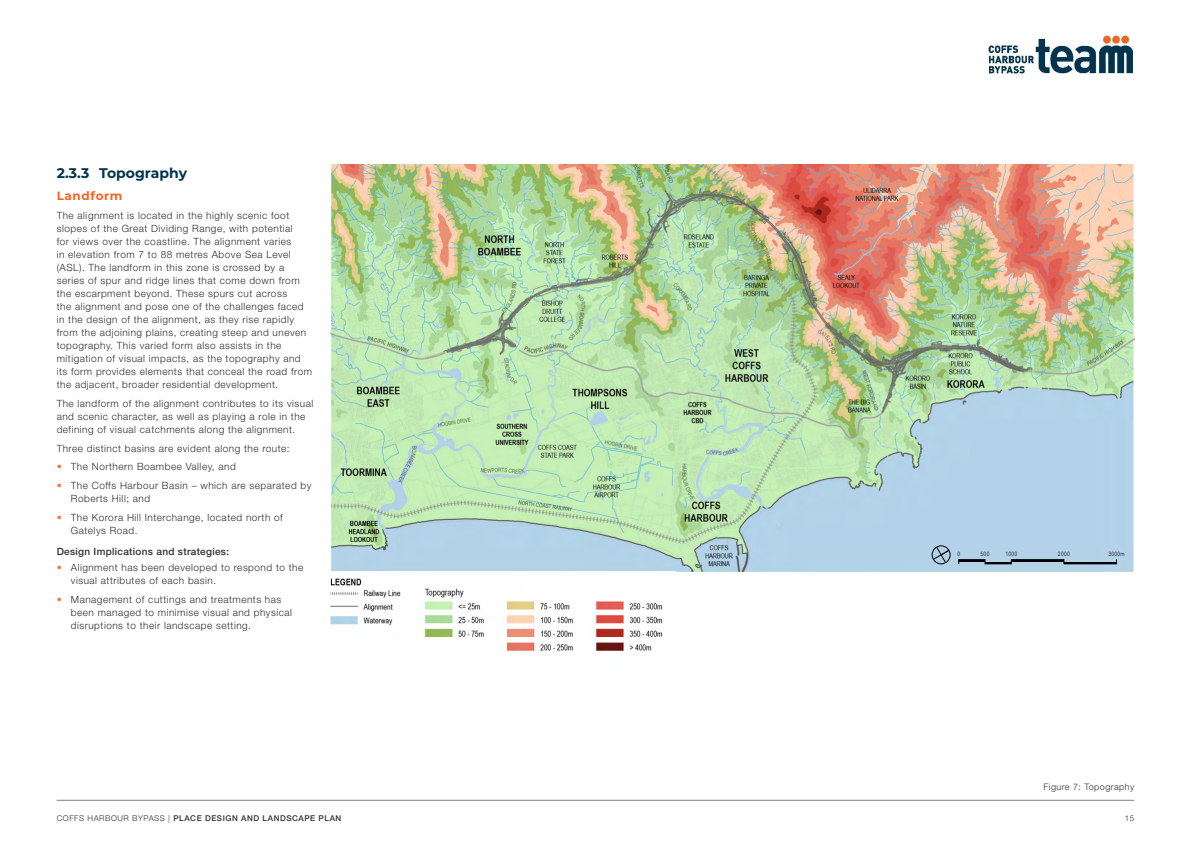
<style>
.page{position:relative;width:1191px;height:842px;background:#fff}
.page>*{position:absolute;margin:0;border:0;box-sizing:border-box;transform-origin:0 0}
.CM__Hdg2{font:700 14px "Montserrat";color:#01344f}
.CM__Hdg3{font:700 12px "Montserrat";letter-spacing:.05em;color:#f66222}
.CM__Body_Text{font:300 10px/13px "Helvetica Neue LT Std";letter-spacing:.05em;color:#2e2e2e}
.CM__Body_Text_Bold{font:500 10px "Helvetica Neue LT Std";letter-spacing:.03em;color:#2e2e2e}
.t1{font:300 9px "Helvetica Neue LT Std";letter-spacing:.05em;color:#2e2e2e}
.t2{font:500 8px "Helvetica Neue LT Std";letter-spacing:.07em;color:#2e2e2e}
.t3{font:300 8px "Helvetica Neue LT Std";color:#2e2e2e}
.CM__Body_Text-2{font:6px "Arial Narrow";letter-spacing:.05em;color:#2e2e2e}
.s1{color:#f77238}
.s2{font-weight:300}
</style>
<div class="page">
<hr style="left:57px;top:800px;width:1077px;height:1px;background:#808080">
<img style="left:988px;top:35px;width:146px;height:40px">
<img style="left:330px;top:164px;width:804px;height:407px">
<img style="left:330px;top:578px;width:333px;height:74px">
<div style="left:932px;top:546px;width:18px;height:18px;border:1px solid #000;border-radius:50%"></div>
<svg style="left:933px;top:547px;width:17px;height:16px"></svg>
<svg style="left:958px;top:559px;width:158px;height:5px"></svg>
<p class="CM__Hdg2" style="left:57px;top:163px;width:132px">2.3.3 Topography</p>
<p class="CM__Hdg3" style="left:57px;top:188px;width:67px">Landform</p>
<p class="CM__Body_Text" style="left:57px;top:209px;width:257px">The alignment is located in the highly scenic foot slopes of the Great Dividing Range, with potential<br>for views over the coastline. The alignment varies<br>in elevation from 7 to 88 metres Above Sea Level (ASL). The landform in this zone is crossed by a series of spur and ridge lines that come down from the escarpment beyond. These spurs cut across<br>the alignment and pose one of the challenges faced in the design of the alignment, as they rise rapidly from the adjoining plains, creating steep and uneven topography. This varied form also assists in the mitigation of visual impacts, as the topography and its form provides elements that conceal the road from the adjacent, broader residential development.</p>
<p class="CM__Body_Text" style="left:57px;top:397px;width:258px">The landform of the alignment contributes to its visual and scenic character, as well as playing a role in the defining of visual catchments along the alignment.</p>
<p class="CM__Body_Text" style="left:57px;top:441px;width:234px">Three distinct basins are evident along the route:</p>
<p class="CM__Body_Text" style="left:57px;top:460px;width:181px"><span class="s1">•</span> The Northern Boambee Valley, and</p>
<p class="CM__Body_Text" style="left:71px;top:479px;width:242px;text-indent:-14px"><span class="s1">•</span> The Coffs Harbour Basin – which are separated by<br>Roberts Hill; and</p>
<p class="CM__Body_Text" style="left:71px;top:510px;width:213px;text-indent:-14px"><span class="s1">•</span> The Korora Hill Interchange, located north of<br>Gatelys Road.</p>
<p class="CM__Body_Text_Bold" style="left:57px;top:545px;width:174px">Design Implications and strategies:</p>
<p class="CM__Body_Text" style="left:71px;top:561px;width:234px;text-indent:-14px"><span class="s1">•</span> Alignment has been developed to respond to the visual attributes of each basin.</p>
<p class="CM__Body_Text" style="left:71px;top:592px;width:222px;text-indent:-14px"><span class="s1">•</span> Management of cuttings and treatments has been managed to minimise visual and physical disruptions to their landscape setting.</p>
<p class="CM__Body_Text-2" style="left:957px;top:549px;width:4px">0</p>
<p class="CM__Body_Text-2" style="left:980px;top:549px;width:10px">500</p>
<p class="CM__Body_Text-2" style="left:1005px;top:549px;width:13px">1000</p>
<p class="CM__Body_Text-2" style="left:1058px;top:549px;width:13px">2000</p>
<p class="CM__Body_Text-2" style="left:1108px;top:549px;width:18px">3000m</p>
<p class="t1" style="left:1043px;top:781px;width:92px">Figure 7: Topography</p>
<p class="t2" style="left:57px;top:813px;width:286px"><span class="s2">COFFS HARBOUR BYPASS |</span> PLACE DESIGN AND LANDSCAPE PLAN</p>
<p class="t3" style="left:1125px;top:813px;width:11px">15</p>
</div>
